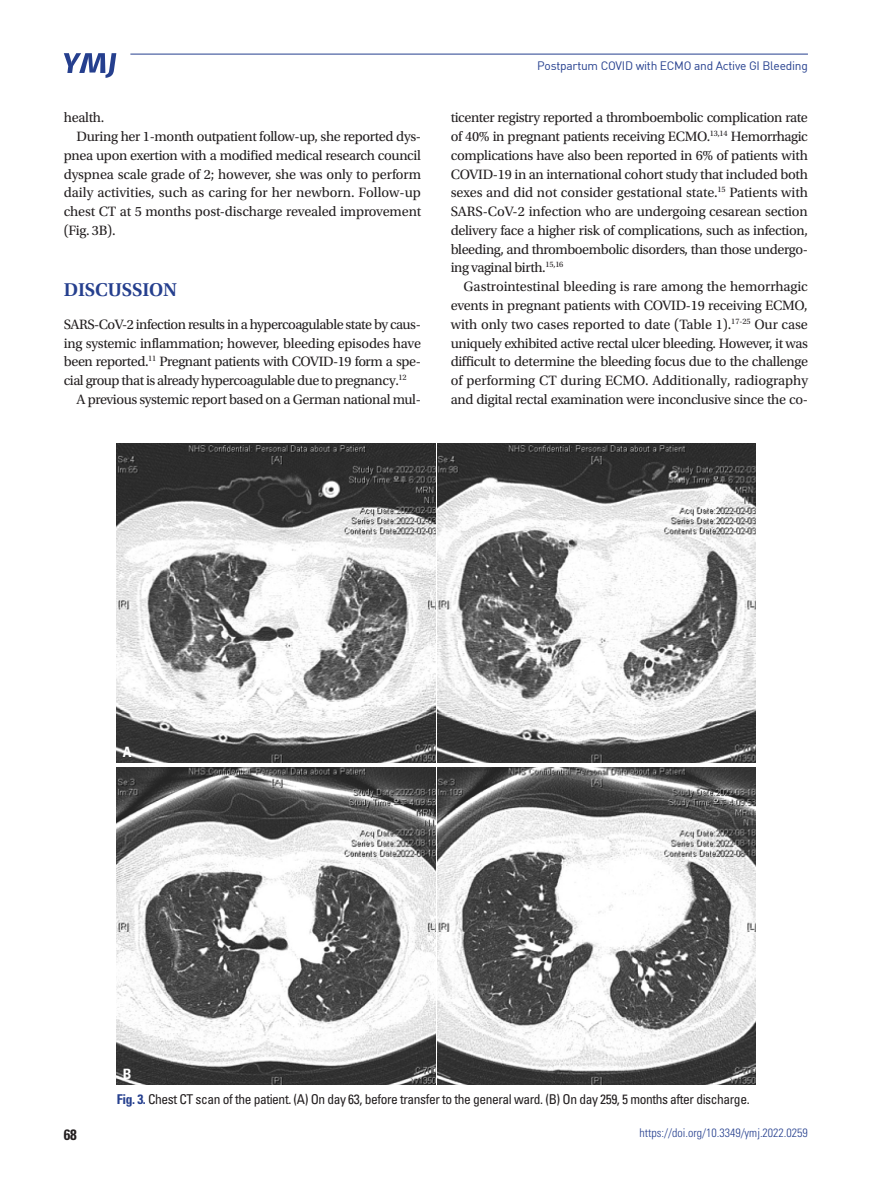
<style>
.page{position:relative;width:893px;height:1191px;background:#fff}
.page>*{position:absolute;margin:0;border:0;box-sizing:border-box;transform-origin:0 0}
.큰제목{font:600 19.5px "Utopia Std";letter-spacing:-.01em;color:#253f8e}
.t1{font:700 condensed 15px "Univers LT Std";color:#231f20}
.본문{font:14.25px/18.8px "Utopia Std";letter-spacing:-.03em;color:#231f20;text-align:justify}
.t2{font:700 condensed 14.25px "Univers LT Std";color:#fff}
.그림제목{font:condensed 13.5px "Univers LT Std";letter-spacing:-.03em;color:#231f20}
.t3{font:12px "Dinreg";letter-spacing:-.02em;color:#253f8e}
.t4{font:300 condensed 12px "Univers LT Std";color:#253f8e}
.s1{font-weight:700;color:#253f8e}
</style>
<div class="page">
<svg style="left:64px;top:53px;width:52px;height:25px"></svg>
<hr style="left:130px;top:54px;width:678px;height:1px;background:#253f8e">
<img style="left:116px;top:443px;width:319px;height:319px">
<img style="left:116px;top:767px;width:319px;height:318px">
<img style="left:438px;top:443px;width:317px;height:319px">
<img style="left:438px;top:767px;width:317px;height:318px">
<p class="본문" style="left:64px;top:109px;width:42px">health.</p>
<p class="본문" style="left:64px;top:127px;width:359px;text-indent:13px">During her 1-month outpatient follow-up, she reported dys&shy;pnea upon exertion with a modified medical research council dyspnea scale grade of 2; however, she was only to perform daily activities, such as caring for her newborn. Follow-up chest CT at 5 months post-discharge revealed improvement (Fig. 3B).</p>
<p class="큰제목" style="left:64px;top:278px;width:115px">DISCUSSION</p>
<p class="본문" style="left:64px;top:315px;width:359px">SARS-CoV-2 infection results in a hypercoagulable state by caus&shy;ing systemic inflammation; however, bleeding episodes have been reported.<sup>11</sup> Pregnant patients with COVID-19 form a spe&shy;cial group that is already hypercoagulable due to pregnancy.<sup>12</sup></p>
<p class="본문" style="left:77px;top:390px;width:346px">A previous systemic report based on a German national mul-</p>
<p class="t3" style="left:537px;top:58px;width:272px">Postpartum COVID with ECMO and Active GI Bleeding</p>
<p class="본문" style="left:451px;top:109px;width:359px">ticenter registry reported a thromboembolic complication rate of 40% in pregnant patients receiving ECMO.<sup>13,14</sup> Hemorrhagic complications have also been reported in 6% of patients with COVID-19 in an international cohort study that included both sexes and did not consider gestational state.<sup>15</sup> Patients with SARS-CoV-2 infection who are undergoing cesarean section delivery face a higher risk of complications, such as infection, bleeding, and thromboembolic disorders, than those undergo&shy;ing vaginal birth.<sup>15,16</sup></p>
<p class="본문" style="left:451px;top:277px;width:359px;text-indent:13px">Gastrointestinal bleeding is rare among the hemorrhagic events in pregnant patients with COVID-19 receiving ECMO, with only two cases reported to date (Table 1).<sup>17-25</sup> Our case uniquely exhibited active rectal ulcer bleeding. However, it was difficult to determine the bleeding focus due to the challenge of performing CT during ECMO. Additionally, radiography and digital rectal examination were inconclusive since the co-</p>
<p class="t2" style="left:123px;top:743px;width:10px">A</p>
<p class="t2" style="left:123px;top:1065px;width:10px">B</p>
<p class="t1" style="left:64px;top:1125px;width:15px">68</p>
<p class="그림제목" style="left:117px;top:1090px;width:634px"><span class="s1">Fig. 3.</span> Chest CT scan of the patient. (A) On day 63, before transfer to the general ward. (B) On day 259, 5 months after discharge.</p>
<p class="t4" style="left:639px;top:1125px;width:170px">https://doi.org/10.3349/ymj.2022.0259</p>
</div>
